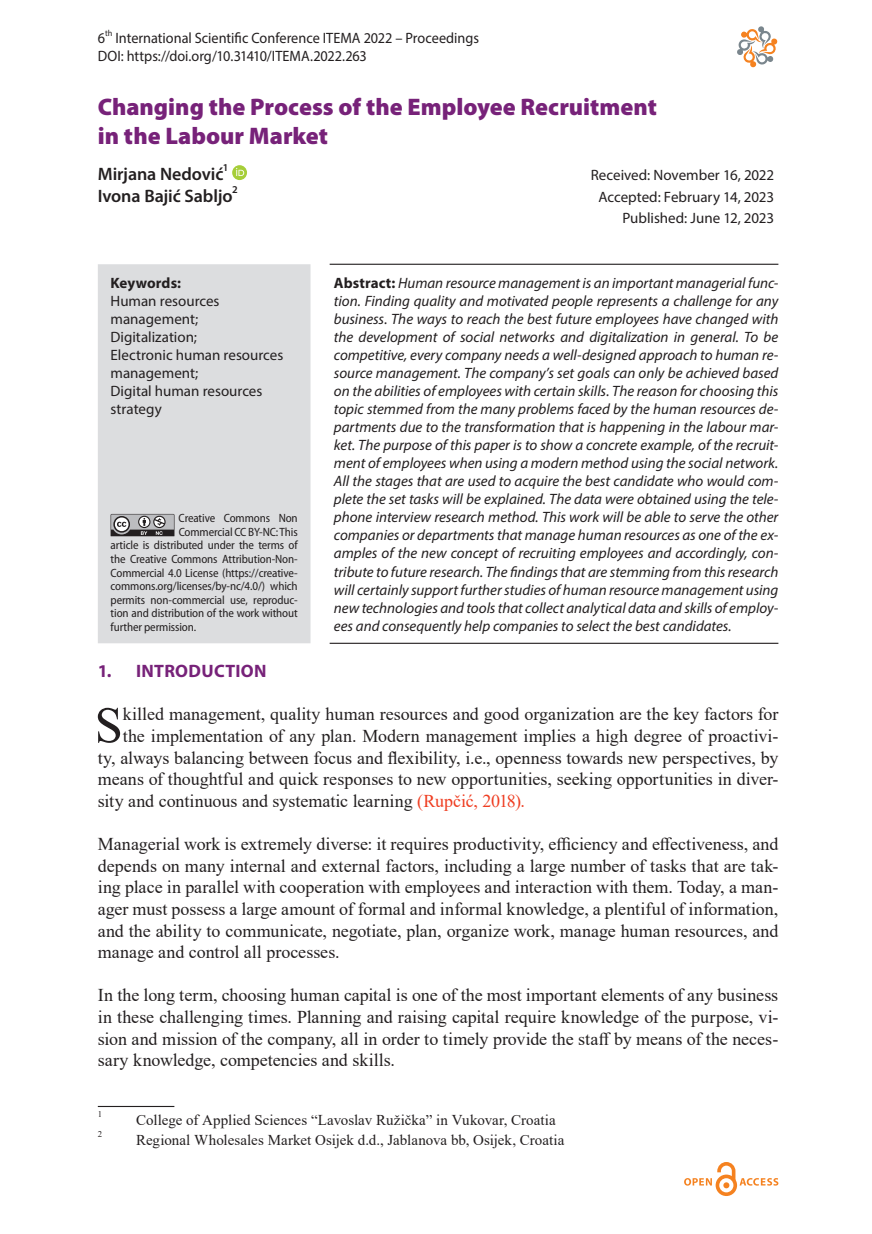
<style>
.page{position:relative;width:872px;height:1234px;background:#fff}
.page>*{position:absolute;margin:0;border:0;box-sizing:border-box;transform-origin:0 0}
.Normal_Prvi_pasus{font:50.55px "Times New Roman";color:#231f20}
.Naslov_1{font:900 24px/28.8px "Myriad Pro";color:#772279}
.Normal_Prvi_pasus-2{font:18px/21.6px "Times New Roman";color:#231f20;text-align:justify}
.Autor{font:600 18px "Myriad Pro";letter-spacing:-.005em;color:#231f20}
.Naslov_2{font:700 18px "Myriad Pro";letter-spacing:.015em;color:#772279}
.Abstract{font:italic 15px/18px "Myriad Pro";color:#231f20;text-align:justify}
.Fusnota_AUTOR{font:15px "Times New Roman";color:#231f20}
.Keywords{font:15px/18px "Myriad Pro";color:#231f20}
.Zaglavlje-1{font:15px "Myriad Pro";color:#231f20;scale:.95 1}
.Received{font:15px "Myriad Pro";color:#231f20}
.Keywords-2{font:700 15px "Myriad Pro";letter-spacing:.005em;color:#231f20}
.CCommons{font:semi-condensed 12px "Myriad Pro";letter-spacing:-.01em;color:#231f20}
.Autor-2{font:600 10.5px "Myriad Pro";color:#231f20}
.Zaglavlje-1-2{font:8.7px "Myriad Pro";color:#231f20;scale:.95 1}
.Fusnota_AUTOR-2{font:8.7px "Times New Roman";color:#231f20}
.s1{font-weight:700;font-style:normal}
.s2{color:#ef3e22}
</style>
<div class="page">
<svg style="left:684px;top:1162px;width:94px;height:33px"></svg>
<svg style="left:737px;top:26px;width:40px;height:41px"></svg>
<svg style="left:232px;top:165px;width:15px;height:15px"></svg>
<div style="left:232px;top:165px;width:15px;height:15px;background:#a6ce39;border-radius:50%"></div>
<svg style="left:236px;top:168px;width:8px;height:8px"></svg>
<div style="left:98px;top:264px;width:212px;height:379px;background:#dcdddf"></div>
<hr style="left:330px;top:263px;width:448px;height:2px;background:#231f20">
<hr style="left:330px;top:642px;width:448px;height:1px;background:#231f20">
<svg style="left:111px;top:514px;width:63px;height:22px"></svg>
<hr style="left:98px;top:1105px;width:76px;height:1px;background:#231f20">
<p class="Zaglavlje-1-2" style="left:105px;top:28px;width:9px">th</p>
<p class="Zaglavlje-1" style="left:116px;top:29px;width:384px">International Scientific Conference ITEMA 2022 – Proceedings</p>
<p class="Zaglavlje-1" style="left:98px;top:47px;width:285px">DOI: https://doi.org/10.31410/ITEMA.2022.263</p>
<p class="Naslov_1" style="left:98px;top:93px;width:560px">Changing the Process of the Employee Recruitment in the Labour Market</p>
<p class="Autor" style="left:98px;top:162px;width:127px">Mirjana Nedović</p>
<p class="Autor-2" style="left:223px;top:161px;width:7px">1</p>
<p class="Autor" style="left:98px;top:184px;width:136px">Ivona Bajić Sabljo</p>
<p class="Autor-2" style="left:232px;top:182px;width:7px">2</p>
<p class="Zaglavlje-1" style="left:98px;top:29px;width:9px">6</p>
<p class="Received" style="left:591px;top:166px;width:185px">Received: November 16, 2022</p>
<p class="Received" style="left:598px;top:187px;width:177px">Accepted: February 14, 2023</p>
<p class="Received" style="left:622px;top:209px;width:153px">Published: June 12, 2023</p>
<p class="Abstract" style="left:334px;top:274px;width:446px"><span class="s1">Abstract:</span> Human resource management is an important managerial func&shy;tion. Finding quality and motivated people represents a challenge for any business. The ways to reach the best future employees have changed with the development of social networks and digitalization in general. To be competitive, every company needs a well-designed approach to human re&shy;source management. The company’s set goals can only be achieved based on the abilities of employees with certain skills. The reason for choosing this topic stemmed from the many problems faced by the human resources de&shy;partments due to the transformation that is happening in the labour mar&shy;ket. The purpose of this paper is to show a concrete example, of the recruit&shy;ment of employees when using a modern method using the social network.<br>All the stages that are used to acquire the best candidate who would com&shy;plete the set tasks will be explained. The data were obtained using the tele&shy;phone interview research method. This work will be able to serve the other companies or departments that manage human resources as one of the ex&shy;amples of the new concept of recruiting employees and accordingly, con&shy;tribute to future research. The findings that are stemming from this research will certainly support further studies of human resource management using new technologies and tools that collect analytical data and skills of employ&shy;ees and consequently help companies to select the best candidates.</p>
<p class="Keywords-2" style="left:111px;top:273px;width:72px">Keywords:</p>
<p class="Keywords" style="left:111px;top:292px;width:110px">Human resources management;</p>
<p class="Keywords" style="left:111px;top:328px;width:88px">Digitalization;</p>
<p class="Keywords" style="left:111px;top:346px;width:174px">Electronic human resources management;</p>
<p class="Keywords" style="left:111px;top:382px;width:153px">Digital human resources strategy</p>
<p class="CCommons" style="left:179px;top:512px;width:121px">Creative Commons Non</p>
<p class="CCommons" style="left:179px;top:525px;width:120px">Commercial CC BY-NC: This</p>
<p class="CCommons" style="left:111px;top:539px;width:189px">article is distributed under the terms of</p>
<p class="CCommons" style="left:111px;top:552px;width:189px">the Creative Commons Attribution-Non-</p>
<p class="CCommons" style="left:111px;top:566px;width:189px">Commercial 4.0 License (https://creative-</p>
<p class="CCommons" style="left:111px;top:579px;width:189px">commons.org/licenses/by-nc/4.0/) which</p>
<p class="CCommons" style="left:111px;top:593px;width:189px">permits non-commercial use, reproduc-</p>
<p class="CCommons" style="left:111px;top:606px;width:189px">tion and distribution of the work without</p>
<p class="CCommons" style="left:111px;top:620px;width:87px">further permission.</p>
<p class="Naslov_2" style="left:98px;top:659px;width:170px">1. INTRODUCTION</p>
<p class="Normal_Prvi_pasus" style="left:95px;top:689px;width:30px">S</p>
<p class="Normal_Prvi_pasus-2" style="left:123px;top:703px;width:657px">killed management, quality human resources and good organization are the key factors for</p>
<p class="Normal_Prvi_pasus-2" style="left:123px;top:724px;width:657px">the implementation of any plan. Modern management implies a high degree of proactivi-</p>
<p class="Normal_Prvi_pasus-2" style="left:98px;top:746px;width:682px">ty, always balancing between focus and flexibility, i.e., openness towards new perspectives, by</p>
<p class="Normal_Prvi_pasus-2" style="left:98px;top:767px;width:682px">means of thoughtful and quick responses to new opportunities, seeking opportunities in diver-</p>
<p class="Normal_Prvi_pasus-2" style="left:98px;top:789px;width:429px">sity and continuous and systematic learning <span class="s2">(Rupčić, 2018).</span></p>
<p class="Normal_Prvi_pasus-2" style="left:98px;top:832px;width:682px">Managerial work is extremely diverse: it requires productivity, efficiency and effectiveness, and depends on many internal and external factors, including a large number of tasks that are tak&shy;ing place in parallel with cooperation with employees and interaction with them. Today, a man&shy;ager must possess a large amount of formal and informal knowledge, a plentiful of information, and the ability to communicate, negotiate, plan, organize work, manage human resources, and manage and control all processes.</p>
<p class="Normal_Prvi_pasus-2" style="left:98px;top:983px;width:682px">In the long term, choosing human capital is one of the most important elements of any business in these challenging times. Planning and raising capital require knowledge of the purpose, vi&shy;sion and mission of the company, all in order to timely provide the staff by means of the neces&shy;sary knowledge, competencies and skills.</p>
<p class="Fusnota_AUTOR-2" style="left:98px;top:1107px;width:6px">1</p>
<p class="Fusnota_AUTOR" style="left:136px;top:1108px;width:421px">College of Applied Sciences “Lavoslav Ružička” in Vukovar, Croatia</p>
<p class="Fusnota_AUTOR-2" style="left:98px;top:1127px;width:6px">2</p>
<p class="Fusnota_AUTOR" style="left:136px;top:1128px;width:430px">Regional Wholesales Market Osijek d.d., Jablanova bb, Osijek, Croatia</p>
</div>
